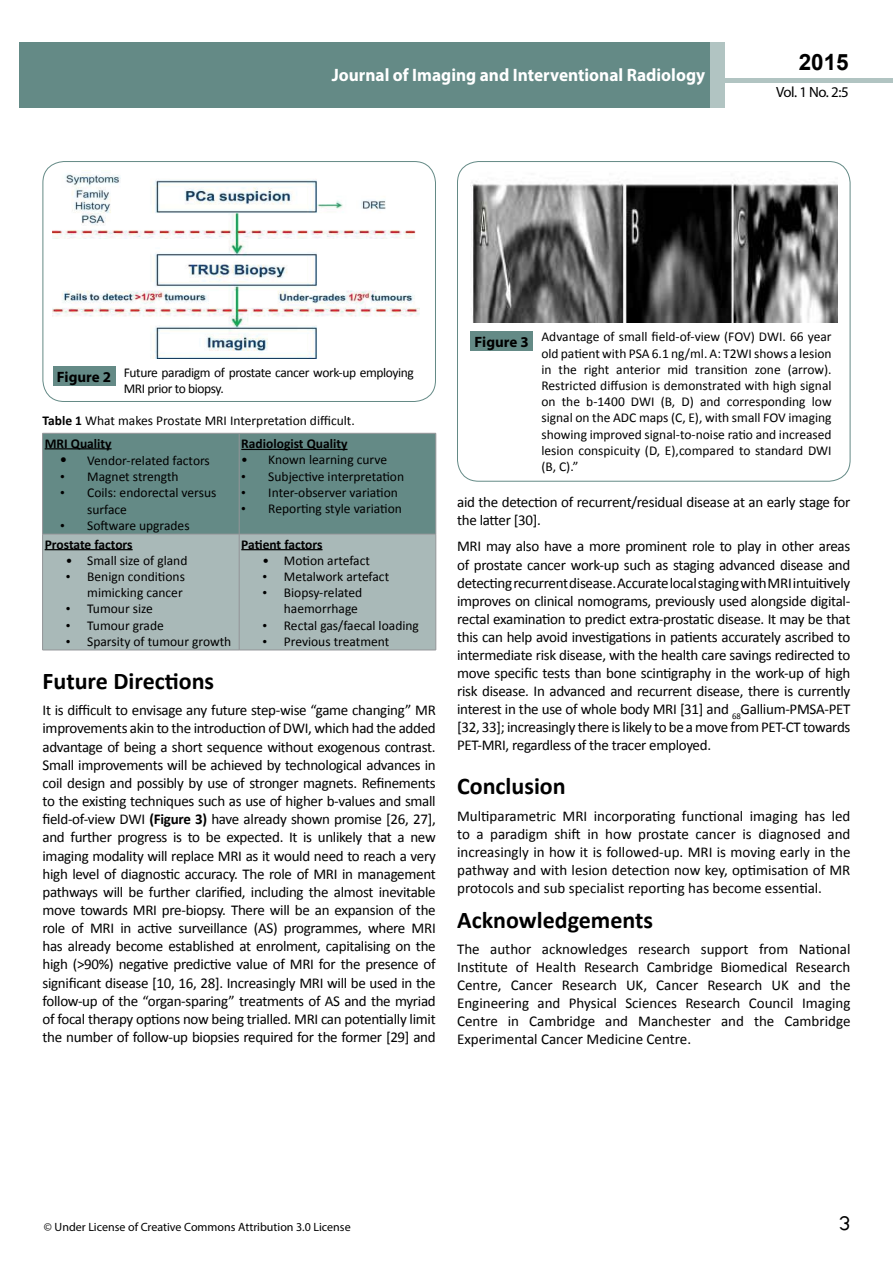
<style>
.page{position:relative;width:893px;height:1263px;background:#fff}
.page>*{position:absolute;margin:0;border:0;box-sizing:border-box;transform-origin:0 0}
.t1{font:25.5px "Tunga";color:#000}
.t2{font:700 24px "Calibri";color:#000}
.t3{font:700 22.5px "Arial";color:#000}
.t4{font:700 18px "Myriad Pro";color:#fff;scale:.96 1}
.t5{font:15px/18px "Calibri";letter-spacing:-.02em;color:#000;text-align:justify}
.t6{font:700 15px "Myriad Pro";color:#000}
.t7{font:14.85px "Myriad Pro";color:#000}
.t8{font:13.5px/16.2px "Calibri";color:#000}
.t9{font:13.5px/16.2px "Calibri";letter-spacing:-.03em;color:#000}
.t10{font:700 13.5px "Calibri";color:#000}
.t11{font:12px "Myriad Pro";color:#000}
.s1{font-weight:700}
.s2{font-family:"Times New Roman"}
.s3{font-family:"Myriad Pro";font-weight:700;font-size:15px}
</style>
<div class="page">
<hr style="left:725px;top:78px;width:168px;height:4px;background:#b1c4c2">
<div style="left:19px;top:42px;width:690px;height:66px;background:#648a86"></div>
<div style="left:709px;top:42px;width:16px;height:66px;background:#b1c4c2"></div>
<div style="left:43px;top:161px;width:393px;height:241px;border:1px solid #648a86;border-radius:21px"></div>
<div style="left:53px;top:367px;width:62px;height:19px;background:#648a86"></div>
<img style="left:53px;top:170px;width:366px;height:188px">
<div style="left:43px;top:434px;width:393px;height:100px;background:#648a86"></div>
<div style="left:43px;top:535px;width:393px;height:115px;background:#a9b9b8"></div>
<hr style="left:43px;top:433px;width:196px;height:1px;background:#939598">
<hr style="left:42px;top:433px;width:1px;height:101px;background:#939598">
<hr style="left:239px;top:433px;width:197px;height:1px;background:#939598">
<hr style="left:239px;top:433px;width:1px;height:101px;background:#939598">
<hr style="left:436px;top:433px;width:1px;height:101px;background:#939598">
<hr style="left:43px;top:534px;width:196px;height:1px;background:#939598">
<hr style="left:42px;top:534px;width:1px;height:116px;background:#939598">
<hr style="left:239px;top:534px;width:197px;height:1px;background:#939598">
<hr style="left:239px;top:534px;width:1px;height:116px;background:#939598">
<hr style="left:436px;top:534px;width:1px;height:116px;background:#939598">
<hr style="left:43px;top:650px;width:196px;height:1px;background:#939598">
<hr style="left:239px;top:650px;width:197px;height:1px;background:#939598">
<hr style="left:45px;top:448px;width:67px;height:1px;background:#000">
<hr style="left:241px;top:449px;width:107px;height:1px;background:#000">
<hr style="left:45px;top:549px;width:88px;height:1px;background:#000">
<hr style="left:241px;top:549px;width:82px;height:1px;background:#000">
<div style="left:457px;top:161px;width:393px;height:321px;border:1px solid #648a86;border-radius:21px"></div>
<div style="left:470px;top:331px;width:63px;height:20px;background:#648a86"></div>
<img style="left:470px;top:181px;width:367px;height:142px">
<p class="t4" style="left:332px;top:64px;width:390px">Journal of Imaging and Interventional Radiology</p>
<p class="t4" style="left:585px;top:74px;width:128px">ISSN 1698-9465</p>
<h3 class="t3" style="left:799px;top:47px;width:52px">2015</h3>
<p class="t7" style="left:776px;top:83px;width:74px">Vol. 1 No. 2:5</p>
<p class="t6" style="left:57px;top:367px;width:56px">Figure 2</p>
<p class="t9" style="left:124px;top:364px;width:292px">Future paradigm of prostate cancer work-up employing<br>MRI prior to biopsy.</p>
<p class="t8" style="left:43px;top:412px;width:314px"><span class="s1">Table 1</span> What makes Prostate MRI Interpretation difficult.</p>
<p class="t10" style="left:45px;top:435px;width:68px">MRI Quality</p>
<p class="t8" style="left:60px;top:452px;width:151px"><span class="s1">•</span> Vendor-related factors</p>
<p class="t8" style="left:60px;top:469px;width:120px"><span class="s2">•</span> Magnet strength</p>
<p class="t8" style="left:87px;top:485px;width:131px;text-indent:-27px"><span class="s2">•</span> Coils: endorectal versus surface</p>
<p class="t8" style="left:60px;top:517px;width:131px"><span class="s2">•</span> Software upgrades</p>
<p class="t10" style="left:45px;top:535px;width:89px">Prostate factors</p>
<p class="t8" style="left:66px;top:552px;width:123px">• Small size of gland</p>
<p class="t8" style="left:66px;top:568px;width:120px;text-align:right"><span class="s2">•</span> Benign conditions mimicking cancer</p>
<p class="t8" style="left:66px;top:601px;width:88px"><span class="s2">•</span> Tumour size</p>
<p class="t8" style="left:66px;top:617px;width:99px"><span class="s2">•</span> Tumour grade</p>
<p class="t8" style="left:66px;top:633px;width:167px"><span class="s2">•</span> Sparsity of tumour growth</p>
<p class="t10" style="left:241px;top:435px;width:108px">Radiologist Quality</p>
<p class="t8" style="left:241px;top:452px;width:147px">• Known learning curve</p>
<p class="t8" style="left:241px;top:468px;width:164px"><span class="s2">•</span> Subjective interpretation</p>
<p class="t8" style="left:241px;top:484px;width:158px"><span class="s2">•</span> Inter-observer variation</p>
<p class="t8" style="left:241px;top:500px;width:162px"><span class="s2">•</span> Reporting style variation</p>
<p class="t10" style="left:241px;top:535px;width:83px">Patient factors</p>
<p class="t8" style="left:263px;top:552px;width:109px">• Motion artefact</p>
<p class="t8" style="left:263px;top:568px;width:128px"><span class="s2">•</span> Metalwork artefact</p>
<p class="t8" style="left:284px;top:585px;width:80px;text-indent:-21px"><span class="s2">•</span> Biopsy-related haemorrhage</p>
<p class="t8" style="left:263px;top:617px;width:158px"><span class="s2">•</span> Rectal gas/faecal loading</p>
<p class="t8" style="left:263px;top:633px;width:128px"><span class="s2">•</span> Previous treatment</p>
<h2 class="t2" style="left:43px;top:665px;width:173px">Future Directions</h2>
<p class="t5" style="left:43px;top:701px;width:395px">It is difficult to envisage any future step-wise “game changing” MR improvements akin to the introduction of DWI, which had the added advantage of being a short sequence without exogenous contrast.<br>Small improvements will be achieved by technological advances in coil design and possibly by use of stronger magnets. Refinements to the existing techniques such as use of higher b-values and small field-of-view DWI <span class="s1">(Figure 3)</span> have already shown promise [26, 27], and further progress is to be expected. It is unlikely that a new imaging modality will replace MRI as it would need to reach a very high level of diagnostic accuracy. The role of MRI in management pathways will be further clarified, including the almost inevitable move towards MRI pre-biopsy. There will be an expansion of the role of MRI in active surveillance (AS) programmes, where MRI has already become established at enrolment, capitalising on the high (&gt;90%) negative predictive value of MRI for the presence of significant disease [10, 16, 28]. Increasingly MRI will be used in the follow-up of the “organ-sparing” treatments of AS and the myriad of focal therapy options now being trialled. MRI can potentially limit the number of follow-up biopsies required for the former [29] and</p>
<p class="t8" style="left:541px;top:329px;width:292px;text-align:justify;text-indent:-67px"><span class="s3">Figure 3</span> Advantage of small field-of-view (FOV) DWI. 66 year old patient with PSA 6.1 ng/ml. A: T2WI shows a lesion in the right anterior mid transition zone (arrow).<br>Restricted diffusion is demonstrated with high signal on the b-1400 DWI (B, D) and corresponding low signal on the ADC maps (C, E), with small FOV imaging showing improved signal-to-noise ratio and increased lesion conspicuity (D, E),compared to standard DWI (B, C).”</p>
<p class="t5" style="left:457px;top:493px;width:395px">aid the detection of recurrent/residual disease at an early stage for the latter [30].</p>
<p class="t5" style="left:457px;top:537px;width:395px">MRI may also have a more prominent role to play in other areas of prostate cancer work-up such as staging advanced disease and detecting recurrent disease. Accurate local staging with MRI intuitively improves on clinical nomograms, previously used alongside digital&shy;rectal examination to predict extra-prostatic disease. It may be that this can help avoid investigations in patients accurately ascribed to intermediate risk disease, with the health care savings redirected to move specific tests than bone scintigraphy in the work-up of high risk disease. In advanced and recurrent disease, there is currently interest in the use of whole body MRI [31] and <sub>68</sub>Gallium-PMSA-PET [32, 33]; increasingly there is likely to be a move from PET-CT towards PET-MRI, regardless of the tracer employed.</p>
<h2 class="t2" style="left:457px;top:771px;width:110px">Conclusion</h2>
<p class="t5" style="left:457px;top:807px;width:395px">Multiparametric MRI incorporating functional imaging has led to a paradigm shift in how prostate cancer is diagnosed and increasingly in how it is followed-up. MRI is moving early in the pathway and with lesion detection now key, optimisation of MR protocols and sub specialist reporting has become essential.</p>
<h2 class="t2" style="left:457px;top:904px;width:197px">Acknowledgements</h2>
<p class="t5" style="left:457px;top:940px;width:395px">The author acknowledges research support from National Institute of Health Research Cambridge Biomedical Research Centre, Cancer Research UK, Cancer Research UK and the Engineering and Physical Sciences Research Council Imaging Centre in Cambridge and Manchester and the Cambridge Experimental Cancer Medicine Centre.</p>
<p class="t11" style="left:44px;top:1220px;width:308px">© Under License of Creative Commons Attribution 3.0 License</p>
<h1 class="t1" style="left:839px;top:1206px;width:13px">3</h1>
</div>
